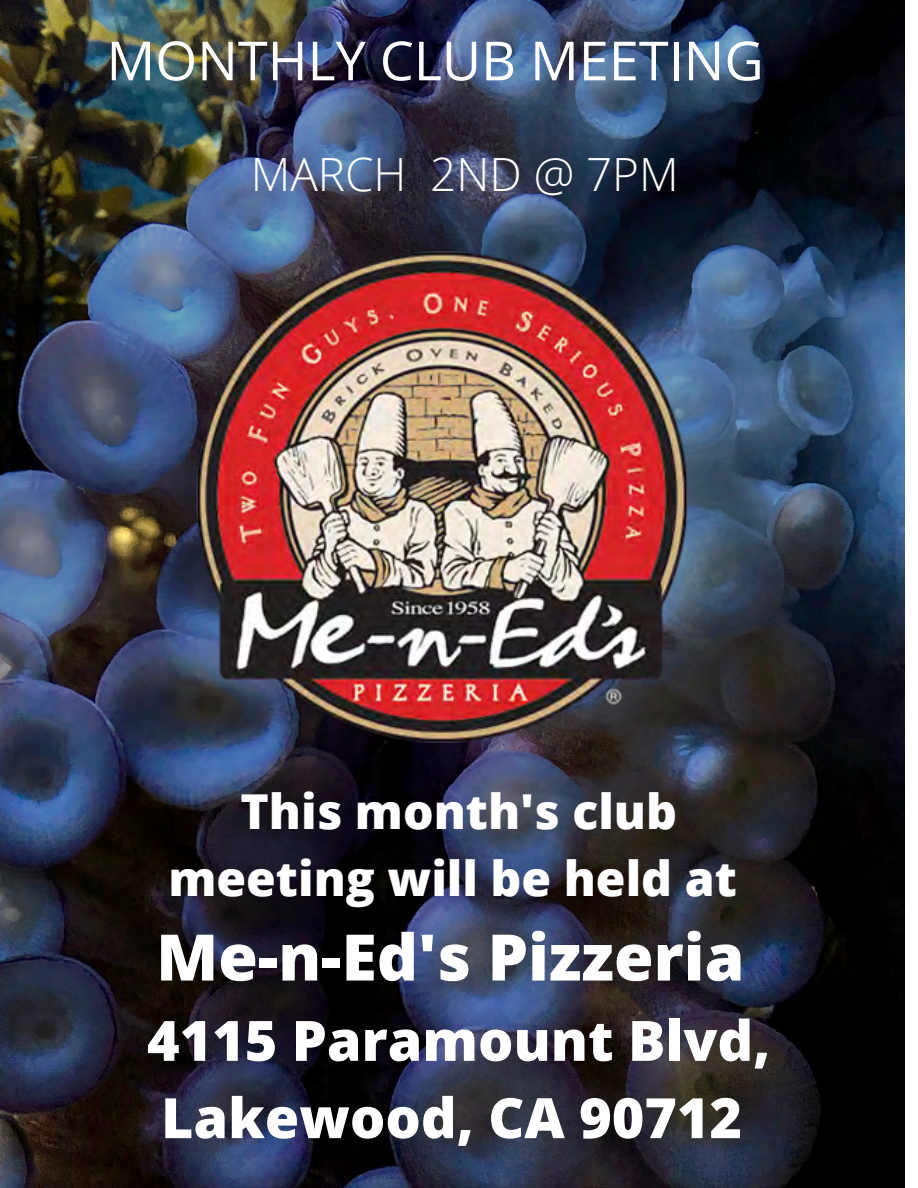
<style>
.page{position:relative;width:918px;height:1188px;background:#fff}
.page>*{position:absolute;margin:0;border:0;box-sizing:border-box;transform-origin:0 0}
.t1{font:800 64.2px "Open Sans";color:#fff}
.t2{font:800 55.65px/77.2px "Open Sans";color:#fff}
.t3{font:54px "Open Sans";color:#fff}
.t4{font:800 48.15px/67.2px "Open Sans";color:#fff;text-align:center}
.t5{font:300 45.9px "Open Sans";color:#fff}
</style>
<div class="page">
<img style="left:0;top:0;width:904px;height:1188px">
<img style="left:92px;top:147px;width:701px;height:701px">
<p class="t3" style="left:106px;top:23px;width:659px">MONTHLY CLUB MEETING</p>
<p class="t5" style="left:251px;top:142px;width:429px">MARCH 2ND @ 7PM</p>
<p class="t4" style="left:168px;top:777px;width:570px">This month's club meeting will be held at</p>
<h1 class="t1" style="left:156px;top:912px;width:590px">Me-n-Ed's Pizzeria</h1>
<p class="t2" style="left:147px;top:1001px;width:625px">4115 Paramount Blvd,<br>Lakewood, CA 90712</p>
</div>
